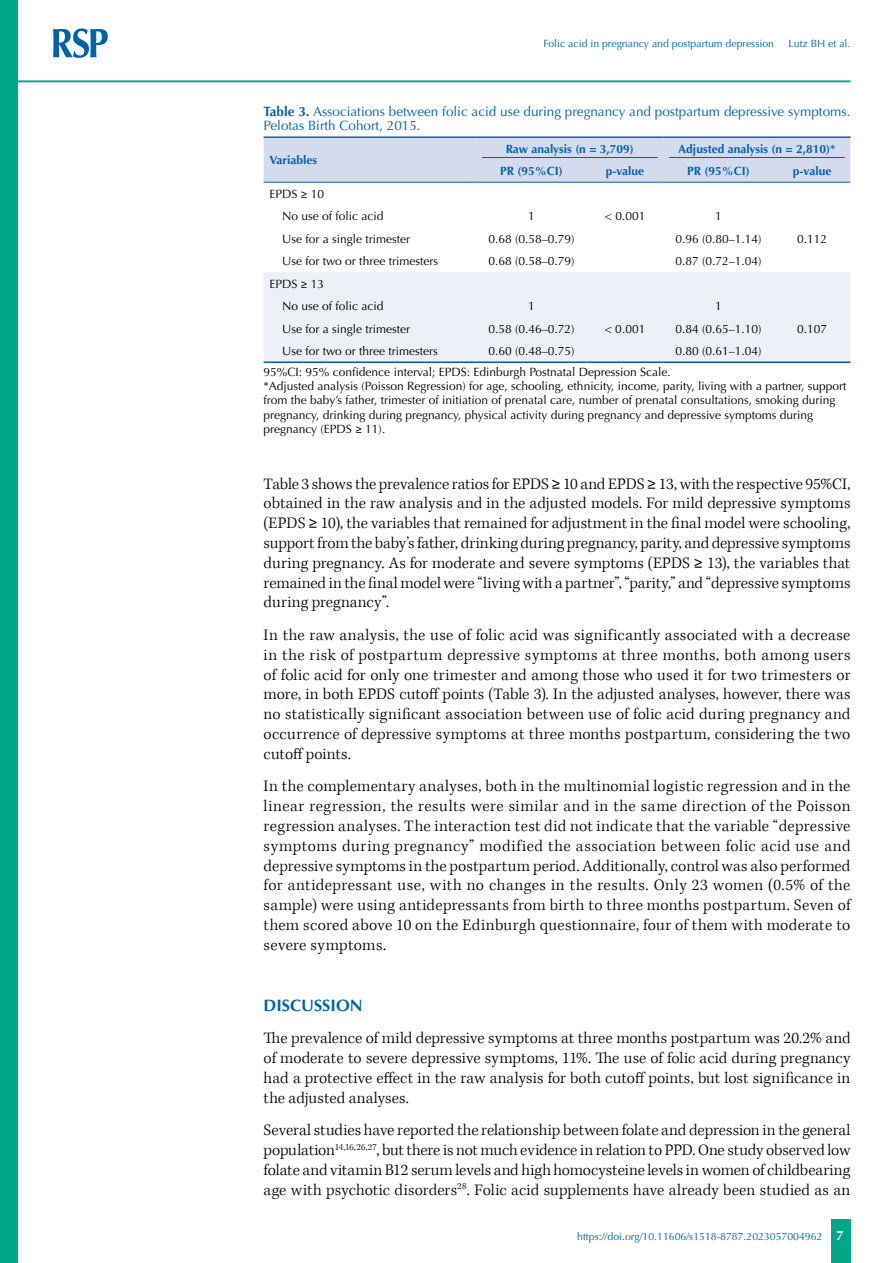
<style>
.page{position:relative;width:893px;height:1263px;background:#fff}
.page>*{position:absolute;margin:0;border:0;box-sizing:border-box;transform-origin:0 0}
.t1{font:300 16.5px/19.8px "Kepler Std";letter-spacing:.01em;color:#000;text-align:justify}
.t2{font:700 16.5px "Optima LT Std";color:#0063a7}
.t3{font:13.5px/14.2px "Optima LT Std";color:#0063a7}
.t4{font:700 13.5px "Optima LT Std";color:#fff}
.t5{font:12px/14.4px "Optima LT Std";color:#000}
.t6{font:700 12px "Optima LT Std";color:#0063a7}
.t7{font:10.5px "Optima LT Std";color:#0063a7}
.s1{font-weight:700}
.s2{font-family:"Cambria"}
.s3{font-family:"Cambria";font-weight:400}
</style>
<div class="page">
<div style="left:831px;top:1220px;width:20px;height:43px;background:#00a788"></div>
<div style="left:0;top:0;width:18px;height:1263px;background:#00a788"></div>
<svg style="left:53px;top:28px;width:55px;height:30px"></svg>
<hr style="left:18px;top:80px;width:832px;height:2px;background:#00a788">
<div style="left:264px;top:138px;width:586px;height:44px;background:#d4dbec"></div>
<div style="left:264px;top:272px;width:586px;height:89px;background:#eef0f7"></div>
<hr style="left:264px;top:136px;width:212px;height:2px;background:#0063a7">
<hr style="left:476px;top:136px;width:111px;height:2px;background:#0063a7">
<hr style="left:587px;top:136px;width:76px;height:2px;background:#0063a7">
<hr style="left:663px;top:136px;width:111px;height:2px;background:#0063a7">
<hr style="left:774px;top:136px;width:76px;height:2px;background:#0063a7">
<hr style="left:264px;top:182px;width:212px;height:1px;background:#0063a7">
<hr style="left:476px;top:182px;width:111px;height:1px;background:#0063a7">
<hr style="left:587px;top:182px;width:76px;height:1px;background:#0063a7">
<hr style="left:663px;top:182px;width:111px;height:1px;background:#0063a7">
<hr style="left:774px;top:182px;width:76px;height:1px;background:#0063a7">
<hr style="left:587px;top:361px;width:76px;height:2px;background:#0063a7">
<hr style="left:774px;top:361px;width:76px;height:2px;background:#0063a7">
<hr style="left:264px;top:361px;width:212px;height:2px;background:#0063a7">
<hr style="left:476px;top:361px;width:111px;height:2px;background:#0063a7">
<hr style="left:663px;top:361px;width:111px;height:2px;background:#0063a7">
<hr style="left:482px;top:157px;width:176px;height:1px;background:#0063a7">
<hr style="left:669px;top:157px;width:176px;height:1px;background:#0063a7">
<p class="t7" style="left:544px;top:37px;width:232px">Folic acid in pregnancy and postpartum depression</p>
<p class="t7" style="left:789px;top:37px;width:63px">Lutz BH et al.</p>
<p class="t3" style="left:264px;top:105px;width:588px"><span class="s1">Table 3.</span> Associations between folic acid use during pregnancy and postpartum depressive symptoms.<br>Pelotas Birth Cohort, 2015.</p>
<p class="t6" style="left:269px;top:153px;width:49px">Variables</p>
<p class="t6" style="left:506px;top:142px;width:130px">Raw analysis (n = 3,709)</p>
<p class="t6" style="left:678px;top:142px;width:159px">Adjusted analysis (n = 2,810)*</p>
<p class="t6" style="left:500px;top:164px;width:64px">PR (95%CI)</p>
<p class="t6" style="left:606px;top:164px;width:40px">p-value</p>
<p class="t6" style="left:687px;top:164px;width:64px">PR (95%CI)</p>
<p class="t6" style="left:793px;top:164px;width:40px">p-value</p>
<p class="t5" style="left:282px;top:183px;width:103px;line-height:22.2px;text-indent:-13px">EPDS <span class="s2">≥</span> 10<br>No use of folic acid</p>
<p class="t5" style="left:528px;top:209px;width:8px">1</p>
<p class="t5" style="left:605px;top:209px;width:42px">&lt; 0.001</p>
<p class="t5" style="left:715px;top:209px;width:8px">1</p>
<p class="t5" style="left:282px;top:232px;width:130px">Use for a single trimester</p>
<p class="t5" style="left:488px;top:232px;width:88px">0.68 (0.58–0.79)</p>
<p class="t5" style="left:676px;top:232px;width:88px">0.96 (0.80–1.14)</p>
<p class="t5" style="left:797px;top:232px;width:32px">0.112</p>
<p class="t5" style="left:282px;top:254px;width:157px">Use for two or three trimesters</p>
<p class="t5" style="left:488px;top:254px;width:88px">0.68 (0.58–0.79)</p>
<p class="t5" style="left:675px;top:254px;width:88px">0.87 (0.72–1.04)</p>
<p class="t5" style="left:282px;top:273px;width:103px;line-height:22.2px;text-indent:-13px">EPDS <span class="s2">≥</span> 13<br>No use of folic acid</p>
<p class="t5" style="left:528px;top:299px;width:8px">1</p>
<p class="t5" style="left:715px;top:299px;width:8px">1</p>
<p class="t5" style="left:282px;top:322px;width:130px">Use for a single trimester</p>
<p class="t5" style="left:488px;top:322px;width:88px">0.58 (0.46–0.72)</p>
<p class="t5" style="left:675px;top:322px;width:88px">0.84 (0.65–1.10)</p>
<p class="t5" style="left:797px;top:322px;width:32px">0.107</p>
<p class="t5" style="left:282px;top:344px;width:157px">Use for two or three trimesters</p>
<p class="t5" style="left:488px;top:344px;width:88px">0.60 (0.48–0.75)</p>
<p class="t5" style="left:675px;top:344px;width:88px">0.80 (0.61–1.04)</p>
<p class="t5" style="left:264px;top:365px;width:584px">95%CI: 95% confidence interval; EPDS: Edinburgh Postnatal Depression Scale.<br>*Adjusted analysis (Poisson Regression) for age, schooling, ethnicity, income, parity, living with a partner, support from the baby’s father, trimester of initiation of prenatal care, number of prenatal consultations, smoking during pregnancy, drinking during pregnancy, physical activity during pregnancy and depressive symptoms during pregnancy (EPDS <span class="s2">≥</span> 11).</p>
<p class="t5" style="left:605px;top:322px;width:42px">&lt; 0.001</p>
<p class="t1" style="left:264px;top:474px;width:588px">Table 3 shows the prevalence ratios for EPDS <span class="s3">≥</span> 10 and EPDS <span class="s3">≥</span> 13, with the respective 95%CI, obtained in the raw analysis and in the adjusted models. For mild depressive symptoms (EPDS <span class="s3">≥</span> 10), the variables that remained for adjustment in the final model were schooling, support from the baby’s father, drinking during pregnancy, parity, and depressive symptoms during pregnancy. As for moderate and severe symptoms (EPDS <span class="s3">≥</span> 13), the variables that remained in the final model were “living with a partner”, “parity,” and “depressive symptoms during pregnancy”.</p>
<p class="t1" style="left:264px;top:626px;width:588px">In the raw analysis, the use of folic acid was significantly associated with a decrease in the risk of postpartum depressive symptoms at three months, both among users of folic acid for only one trimester and among those who used it for two trimesters or more, in both EPDS cutoff points (Table 3). In the adjusted analyses, however, there was no statistically significant association between use of folic acid during pregnancy and occurrence of depressive symptoms at three months postpartum, considering the two cutoff points.</p>
<p class="t1" style="left:264px;top:777px;width:588px">In the complementary analyses, both in the multinomial logistic regression and in the linear regression, the results were similar and in the same direction of the Poisson regression analyses. The interaction test did not indicate that the variable “depressive symptoms during pregnancy” modified the association between folic acid use and depressive symptoms in the postpartum period. Additionally, control was also performed for antidepressant use, with no changes in the results. Only 23 women (0.5% of the sample) were using antidepressants from birth to three months postpartum. Seven of them scored above 10 on the Edinburgh questionnaire, four of them with moderate to severe symptoms.</p>
<p class="t2" style="left:264px;top:996px;width:100px">DISCUSSION</p>
<p class="t1" style="left:264px;top:1029px;width:588px">The prevalence of mild depressive symptoms at three months postpartum was 20.2% and of moderate to severe depressive symptoms, 11%. The use of folic acid during pregnancy had a protective effect in the raw analysis for both cutoff points, but lost significance in the adjusted analyses.</p>
<p class="t1" style="left:264px;top:1121px;width:588px">Several studies have reported the relationship between folate and depression in the general population<sup>14,16,26,27</sup>, but there is not much evidence in relation to PPD. One study observed low folate and vitamin B12 serum levels and high homocysteine levels in women of childbearing age with psychotic disorders<sup>28</sup>. Folic acid supplements have already been studied as an</p>
<p class="t7" style="left:577px;top:1230px;width:247px">https://doi.org/10.11606/s1518-8787.2023057004962</p>
<p class="t4" style="left:836px;top:1227px;width:9px">7</p>
</div>
